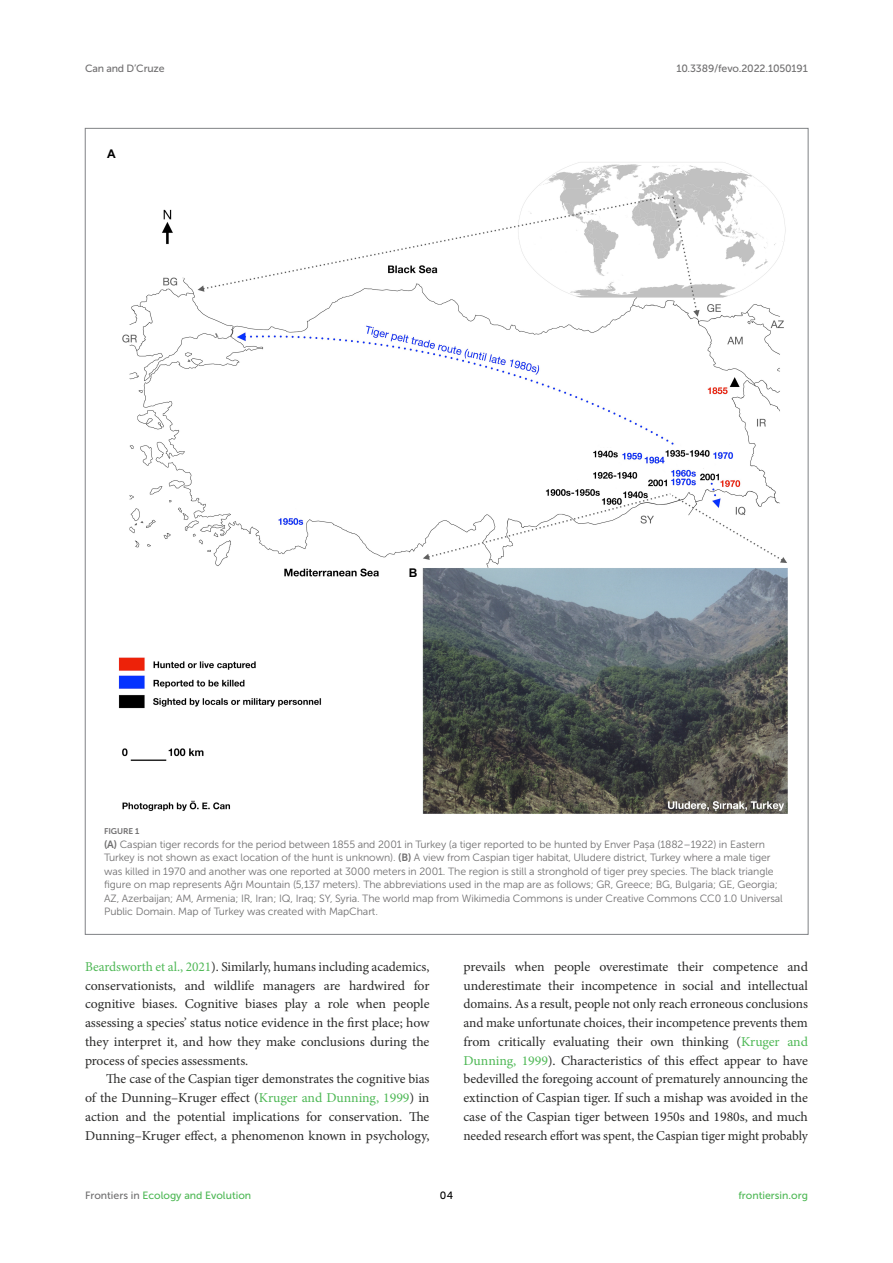
<style>
.page{position:relative;width:893px;height:1263px;background:#fff}
.page>*{position:absolute;margin:0;border:0;box-sizing:border-box;transform-origin:0 0}
.TEXT{font:13.5px/18.8px "Minion Pro";letter-spacing:-.005em;color:#2b2b2a;text-align:justify}
.TEXT_FLUSH{font:13.5px/18.8px "Minion Pro";letter-spacing:-.005em;color:#2b2b2a;text-align:justify}
.t1{font:700 12px "Arial";color:#000}
.FIG_LEG{font:10.5px/13.5px "Museo Sans 300";letter-spacing:-.01em;color:#706f70}
.t2{font:10.5px "Museo Sans 500";color:#4eb855}
.t3{font:10.5px "Museo Sans 500";letter-spacing:-.015em;color:#706f70}
.t4{font:10.5px "Museo Sans 500";color:#000}
.FIG_HD{font:8.25px "Museo Sans 700";letter-spacing:-.01em;color:#706f70}
.s1{font-family:"Museo Sans 700"}
.s2{color:#4eb855}
.s3{color:#706f70}
</style>
<div class="page">
<img style="left:118px;top:162px;width:670px;height:652px">
<p class="t3" style="left:85px;top:63px;width:81px">Can and D’Cruze</p>
<p class="t3" style="left:676px;top:63px;width:133px">10.3389/fevo.2022.1050191</p>
<p class="t1" style="left:107px;top:146px;width:10px">A</p>
<p class="t1" style="left:409px;top:565px;width:10px">B</p>
<p class="FIG_HD" style="left:104px;top:827px;width:37px">FIGURE 1</p>
<p class="FIG_LEG" style="left:104px;top:838px;width:680px"><span class="s1">(A)</span> Caspian tiger records for the period between 1855 and 2001 in Turkey (a tiger reported to be hunted by Enver Pașa (1882–1922) in Eastern Turkey is not shown as exact location of the hunt is unknown). <span class="s1">(B)</span> A view from Caspian tiger habitat, Uludere district, Turkey where a male tiger was killed in 1970 and another was one reported at 3000 meters in 2001. The region is still a stronghold of tiger prey species. The black triangle figure on map represents Ağrı Mountain (5,137 meters). The abbreviations used in the map are as follows; GR, Greece; BG, Bulgaria; GE, Georgia; AZ, Azerbaijan; AM, Armenia; IR, Iran; IQ, Iraq; SY, Syria. The world map from Wikimedia Commons is under Creative Commons CC0 1.0 Universal Public Domain. Map of Turkey was created with MapChart.</p>
<p class="TEXT_FLUSH" style="left:85px;top:957px;width:346px"><span class="s2">Beardsworth et al., 2021</span>). Similarly, humans including academics, conservationists, and wildlife managers are hardwired for cognitive biases. Cognitive biases play a role when people assessing a species’ status notice evidence in the first place; how they interpret it, and how they make conclusions during the process of species assessments.</p>
<p class="TEXT" style="left:85px;top:1070px;width:346px;text-indent:21px">The case of the Caspian tiger demonstrates the cognitive bias of the Dunning–Kruger effect (<span class="s2">Kruger and Dunning, 1999</span>) in action and the potential implications for conservation. The Dunning–Kruger effect, a phenomenon known in psychology,</p>
<p class="TEXT" style="left:463px;top:957px;width:346px">prevails when people overestimate their competence and underestimate their incompetence in social and intellectual domains. As a result, people not only reach erroneous conclusions and make unfortunate choices, their incompetence prevents them from critically evaluating their own thinking (<span class="s2">Kruger and Dunning, 1999</span>). Characteristics of this effect appear to have bedevilled the foregoing account of prematurely announcing the extinction of Caspian tiger. If such a mishap was avoided in the case of the Caspian tiger between 1950s and 1980s, and much needed research effort was spent, the Caspian tiger might probably</p>
<p class="t2" style="left:85px;top:1190px;width:168px"><span class="s3">Frontiers in</span> Ecology and Evolution</p>
<p class="t4" style="left:440px;top:1190px;width:15px">04</p>
<p class="t2" style="left:738px;top:1190px;width:71px">frontiersin.org</p>
</div>
